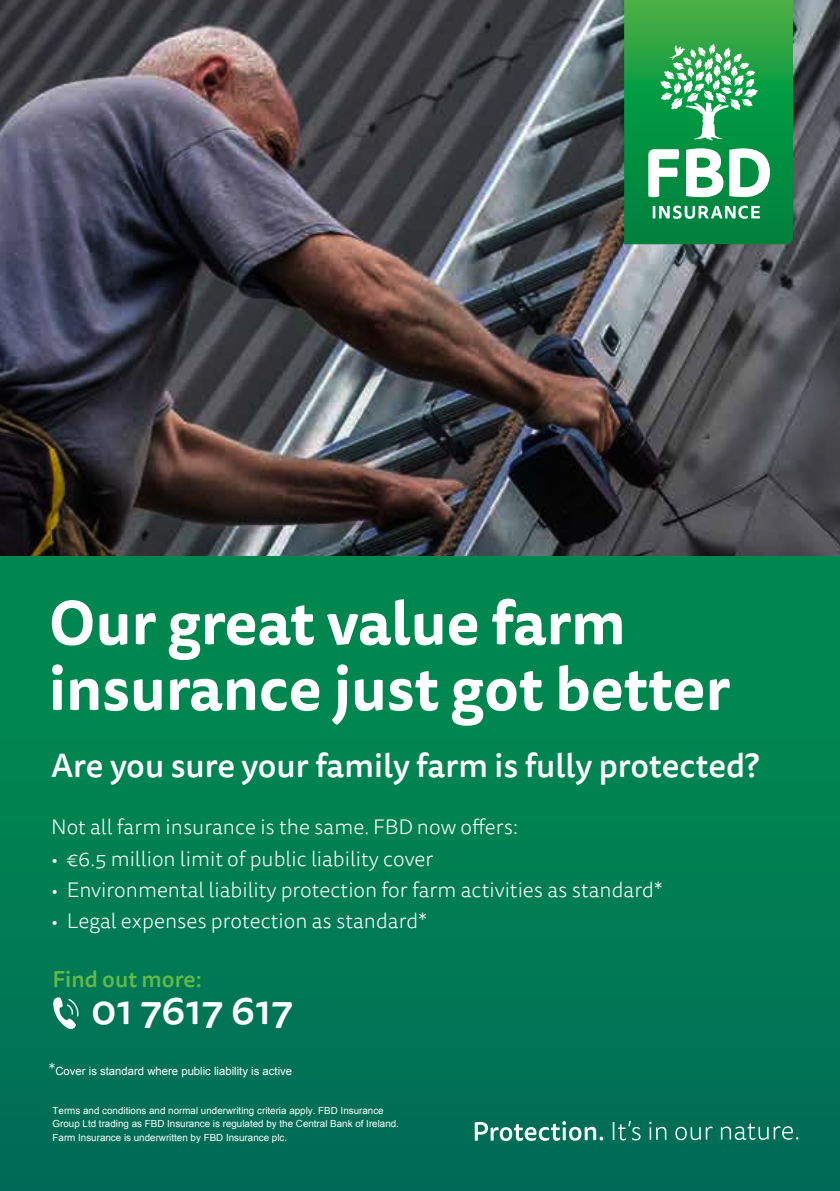
<style>
.page{position:relative;width:840px;height:1191px;background:#fff}
.page>*{position:absolute;margin:0;border:0;box-sizing:border-box;transform-origin:0 0}
.t1{font:700 60px/65.6px "Tisa Sans OT";color:#fff}
.t2{font:500 40.4px "Tisa Sans OT";color:#fff}
.t3{font:500 32.8px "Tisa Sans OT";color:#fff}
.t4{font:500 22.6px "Tisa Sans OT";color:#62bb46}
.t5{font:300 21.2px "Tisa Sans OT";color:#fff}
.t6{font:11.4px "Arial";color:#fff}
.t7{font:9.8px/13.6px "Arial";color:#fff}
.s1{font-family:"Tisa Sans OT";font-weight:300;font-size:16.6px}
</style>
<div class="page">
<img style="left:0;top:0;width:839px;height:556px">
<svg style="left:623px;top:0;width:169px;height:244px;background:#179741"></svg>
<svg style="left:648px;top:149px;width:30px;height:48px"></svg>
<svg style="left:729px;top:148px;width:40px;height:49px"></svg>
<svg style="left:685px;top:148px;width:38px;height:49px"></svg>
<svg style="left:652px;top:205px;width:107px;height:14px"></svg>
<svg style="left:659px;top:44px;width:98px;height:97px"></svg>
<div style="left:0;top:556px;width:839px;height:635px;background:linear-gradient(to bottom,#008d4f,#006c57)"></div>
<svg style="left:474px;top:1121px;width:129px;height:20px"></svg>
<svg style="left:612px;top:1120px;width:28px;height:20px"></svg>
<svg style="left:649px;top:1121px;width:17px;height:18px"></svg>
<svg style="left:675px;top:1126px;width:37px;height:14px"></svg>
<svg style="left:720px;top:1123px;width:78px;height:17px"></svg>
<svg style="left:53px;top:997px;width:26px;height:32px"></svg>
<h1 class="t1" style="left:49px;top:593px;width:682px">Our great value farm insurance just got better</h1>
<h3 class="t3" style="left:51px;top:745px;width:709px">Are you sure your family farm is fully protected?</h3>
<h3 class="t5" style="left:51px;top:814px;width:468px">Not all farm insurance is the same. FBD now o ers:</h3>
<h3 class="t5" style="left:51px;top:846px;width:383px">• €6.5 million limit of public liability cover</h3>
<h3 class="t5" style="left:51px;top:877px;width:612px">• Environmental liability protection for farm activities as standard*</h3>
<h3 class="t5" style="left:51px;top:908px;width:377px">• Legal expenses protection as standard*</h3>
<h3 class="t4" style="left:53px;top:965px;width:151px">Find out more:</h3>
<h2 class="t2" style="left:91px;top:984px;width:203px">01 7617 617</h2>
<p class="t6" style="left:49px;top:1063px;width:245px"><span class="s1">*</span>Cover is standard where public liability is active</p>
<p class="t7" style="left:53px;top:1103px;width:348px">Terms and conditions and normal underwriting criteria apply. FBD Insurance<br>Group Ltd trading as FBD Insurance is regulated by the Central Bank of Ireland.<br>Farm Insurance is underwritten by FBD Insurance plc.</p>
</div>
